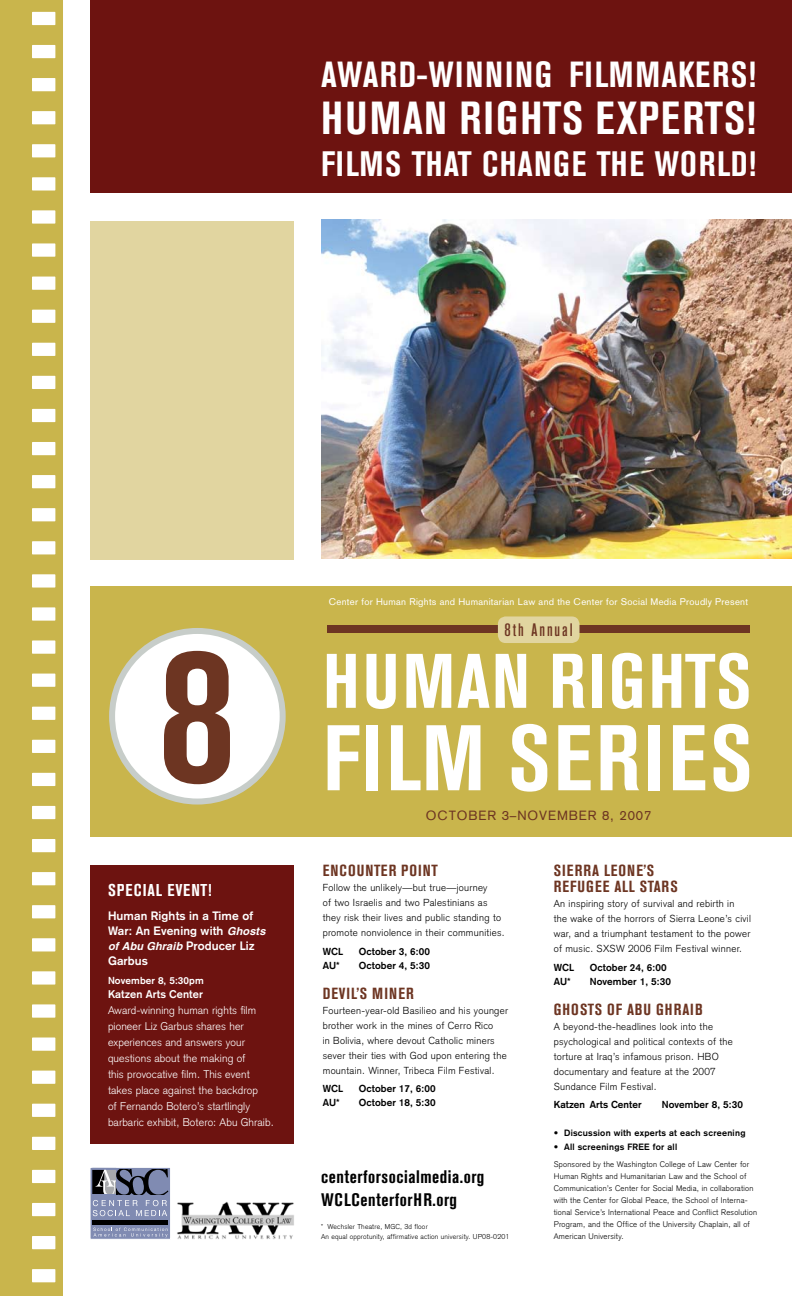
<style>
.page{position:relative;width:792px;height:1296px;background:#fff}
.page>*{position:absolute;margin:0;border:0;box-sizing:border-box;transform-origin:0 0}
.t1{font:700 condensed 195.2px "Akzidenz Grotesk BE";color:#6d3522}
.t2{font:700 condensed 92.1px "Akzidenz Grotesk BE";color:#fff}
.t3{font:700 condensed 76.4px "Akzidenz Grotesk BE";color:#fff}
.t4{font:700 condensed 45.9px "Akzidenz Grotesk BE";letter-spacing:.03em;color:#fff}
.t5{font:700 condensed 36px "Akzidenz Grotesk BE";letter-spacing:.04em;color:#fff}
.t6{font:700 condensed 35px "Akzidenz Grotesk BE";letter-spacing:.045em;color:#fff}
.t7{font:700 condensed 18px/22.5px "Akzidenz Grotesk BE";letter-spacing:.03em;color:#000}
.t8{font:500 condensed 17.9px "Akzidenz Grotesk BE";letter-spacing:.11em;color:#6d3522}
.t9{font:700 condensed 17px "Akzidenz Grotesk BE";letter-spacing:.05em;color:#fff}
.t10{font:700 condensed 16px/16px "Akzidenz Grotesk BE";letter-spacing:.065em;color:#6d3522}
.t11{font:13.1px "Akzidenz Grotesk";letter-spacing:.07em;color:#6d3522}
.t12{font:700 12px/15px "Akzidenz Grotesk";letter-spacing:.01em;color:#fff}
.t13{font:300 11px/16px "Akzidenz Grotesk";letter-spacing:.01em;color:#fff}
.t14{font:italic 700 11px "Helvetica";letter-spacing:.01em;color:#fff}
.t15{font:700 11px "Akzidenz Grotesk";letter-spacing:.01em;color:#fff}
.t16{font:300 10px/15px "Akzidenz Grotesk";letter-spacing:.03em;color:#000}
.t17{font:700 10px "Akzidenz Grotesk";letter-spacing:.01em;color:#000}
.t18{font:700 10px "Akzidenz Grotesk";letter-spacing:.01em;color:#fff}
.t19{font:9.5px "Akzidenz Grotesk";letter-spacing:.03em;color:#fff}
.t20{font:700 9px "Akzidenz Grotesk";letter-spacing:.03em;color:#000}
.t21{font:300 8px/12px "Akzidenz Grotesk";letter-spacing:.03em;color:#000}
.t22{font:300 7px/9.5px "Akzidenz Grotesk";letter-spacing:.03em;color:#000}
.s1{font-family:"Helvetica";font-style:italic;font-size:11px}
.s2{font-family:"Akzidenz Grotesk";font-style:normal;font-size:12px}
</style>
<div class="page">
<div style="left:90px;top:586px;width:702px;height:251px;background:#c9b54c"></div>
<div style="left:90px;top:865px;width:204px;height:279px;background:#6d1310"></div>
<div style="left:90px;top:0;width:702px;height:192px;background:#6d1310"></div>
<svg style="left:0;top:0;width:63px;height:1296px;background:#d0bf66"></svg>
<img style="left:321px;top:219px;width:471px;height:340px">
<div style="left:90px;top:221px;width:204px;height:338px;background:#e1d5a0"></div>
<div style="left:112px;top:631px;width:171px;height:171px;background:#fff;border-radius:50%"></div>
<div style="left:109px;top:628px;width:177px;height:177px;border:6px solid #c7cdc9;border-radius:50%"></div>
<div style="left:327px;top:625px;width:423px;height:7px;background:#6d3522"></div>
<div style="left:498px;top:616px;width:82px;height:27px;background:#e1d5a0;border-radius:8px"></div>
<img style="left:177px;top:1201px;width:117px;height:38px">
<div style="left:90px;top:1167px;width:81px;height:73px;background:#808bb2;border:1px solid #fff"></div>
<svg style="left:93px;top:1228px;width:75px;height:9px"></svg>
<div style="left:93px;top:1220px;width:75px;height:5px;background:#000"></div>
<svg style="left:92px;top:1168px;width:76px;height:48px"></svg>
<h3 class="t5" style="left:321px;top:54px;width:151px">AWARD-WINNIN</h3>
<h3 class="t5" style="left:535px;top:54px;width:69px">G FILMMA</h3>
<h3 class="t5" style="left:678px;top:54px;width:79px">KERS!</h3>
<h3 class="t4" style="left:321px;top:91px;width:75px">HUMAN</h3>
<h3 class="t4" style="left:459px;top:91px;width:298px">RIGHTS EXPERTS!</h3>
<h3 class="t6" style="left:321px;top:143px;width:32px">FILMS</h3>
<h3 class="t6" style="left:412px;top:143px;width:346px">THAT CHANGE THE WORLD!</h3>
<p class="t19" style="left:329px;top:596px;width:421px">Center for Human Rights and Humanitarian Law and the Center for Social Media Proudly Present</p>
<h3 class="t8" style="left:505px;top:620px;width:70px">8th Annual</h3>
<h1 class="t1" style="left:159px;top:603px;width:79px">8</h1>
<h3 class="t3" style="left:323px;top:638px;width:121px">HUMAN</h3>
<h3 class="t3" style="left:549px;top:638px;width:169px">RIGHTS</h3>
<h2 class="t2" style="left:323px;top:706px;width:40px">FILM</h2>
<h2 class="t2" style="left:508px;top:706px;width:170px">SERIES</h2>
<h3 class="t11" style="left:426px;top:808px;width:227px">October 3–November 8, 2007</h3>
<h3 class="t9" style="left:108px;top:880px;width:105px">SPECIAL EVENT!</h3>
<p class="t12" style="left:108px;top:908px;width:159px">Human Rights in a Time of<br>War: An Evening with <span class="s1">Ghosts</span></p>
<p class="t14" style="left:108px;top:939px;width:148px">of Abu Ghraib <span class="s2">Producer Liz</span></p>
<p class="t12" style="left:108px;top:953px;width:41px">Garbus</p>
<p class="t18" style="left:108px;top:974px;width:97px">November 8, 5:30pm</p>
<p class="t15" style="left:108px;top:987px;width:96px">Katzen Arts Center</p>
<p class="t13" style="left:108px;top:1002px;width:167px">Award-winning human rights film pioneer Liz Garbus shares her experiences and answers your questions about the making of<br>this provocative film. This event takes place against the backdrop<br>of Fernando Botero’s startlingly barbaric exhibit, Botero: Abu Ghraib.</p>
<h3 class="t10" style="left:323px;top:863px;width:103px">ENCOUNTER POINT</h3>
<p class="t16" style="left:323px;top:880px;width:183px">Follow the unlikely—but true—journey<br>of two Israelis and two Palestinians as they risk their lives and public standing to promote nonviolence in their communities.</p>
<p class="t17" style="left:323px;top:945px;width:22px">WCL</p>
<p class="t17" style="left:359px;top:945px;width:73px">October 3, 6:00</p>
<p class="t17" style="left:323px;top:959px;width:19px">AU*</p>
<p class="t17" style="left:359px;top:959px;width:73px">October 4, 5:30</p>
<h3 class="t10" style="left:323px;top:985px;width:93px">DEVIL’S MINER</h3>
<p class="t16" style="left:323px;top:1003px;width:187px">Fourteen-year-old Basilieo and his younger brother work in the mines of Cerro Rico<br>in Bolivia, where devout Catholic miners sever their ties with God upon entering the mountain. Winner, Tribeca Film Festival.</p>
<p class="t17" style="left:323px;top:1083px;width:22px">WCL</p>
<p class="t17" style="left:359px;top:1083px;width:78px">October 17, 6:00</p>
<p class="t17" style="left:323px;top:1097px;width:19px">AU*</p>
<p class="t17" style="left:359px;top:1097px;width:78px">October 18, 5:30</p>
<h3 class="t7" style="left:321px;top:1166px;width:165px">CENTERFORSOCIALMEDIA.ORG<br>WCLCENTERFORHR.ORG</h3>
<p class="t22" style="left:321px;top:1222px;width:190px">* Wechsler Theatre, MGC, 3d floor<br>An equal opprotunity, affirmative action university. UP08-0201</p>
<h3 class="t10" style="left:554px;top:863px;width:124px">SIERRA LEONE’S<br>REFUGEE ALL STARS</h3>
<p class="t16" style="left:554px;top:896px;width:199px">An inspiring story of survival and rebirth in<br>the wake of the horrors of Sierra Leone’s civil war, and a triumphant testament to the power of music. SXSW 2006 Film Festival winner.</p>
<p class="t17" style="left:554px;top:961px;width:22px">WCL</p>
<p class="t17" style="left:590px;top:961px;width:78px">October 24, 6:00</p>
<p class="t17" style="left:554px;top:975px;width:19px">AU*</p>
<p class="t17" style="left:590px;top:975px;width:83px">November 1, 5:30</p>
<h3 class="t10" style="left:554px;top:1001px;width:35px">GHOSTS</h3>
<h3 class="t10" style="left:607px;top:1001px;width:97px">OF ABU GHRAIB</h3>
<p class="t16" style="left:554px;top:1019px;width:181px">A beyond-the-headlines look into the psychological and political contexts of the torture at Iraq’s infamous prison. HBO documentary and feature at the 2007<br>Sundance Film Festival.</p>
<p class="t17" style="left:554px;top:1099px;width:89px">Katzen Arts Center</p>
<p class="t17" style="left:662px;top:1099px;width:83px">November 8, 5:30</p>
<p class="t20" style="left:554px;top:1128px;width:193px">• Discussion with experts at each screening</p>
<p class="t20" style="left:554px;top:1142px;width:125px">• All screenings FREE for all</p>
<p class="t21" style="left:554px;top:1158px;width:205px">Sponsored by the Washington College of Law Center for Human Rights and Humanitarian Law and the School of Communication’s Center for Social Media, in collaboration with the Center for Global Peace, the School of Interna&shy;tional Service’s International Peace and Conflict Resolution Program, and the Office of the University Chaplain, all of American University.</p>
</div>
